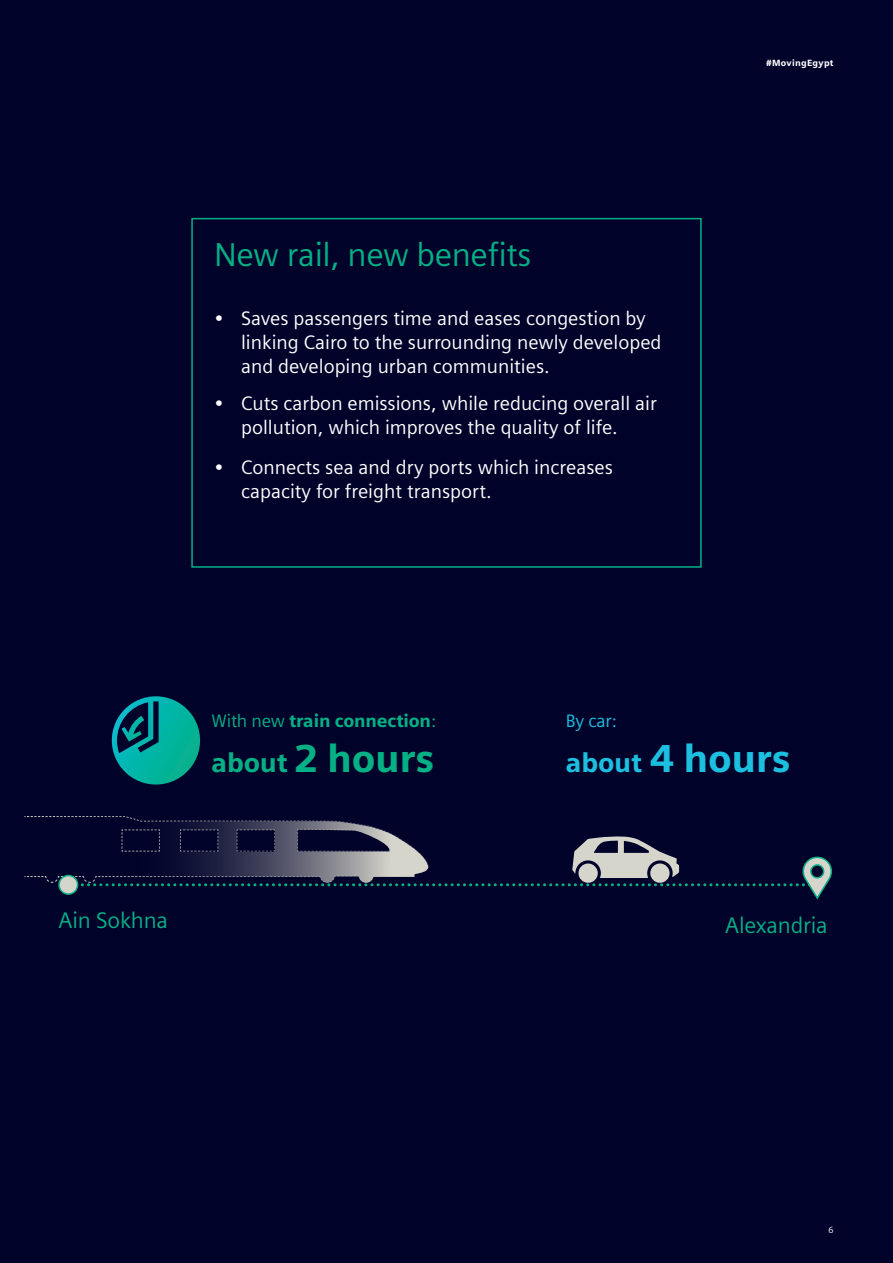
<style>
.page{position:relative;width:893px;height:1263px;background:#00022a}
.page>*{position:absolute;margin:0;border:0;box-sizing:border-box;transform-origin:0 0}
._02__Headline_30pt_1{font:900 39px "Siemens Sans";letter-spacing:-.01em;color:#05b085}
._02__Headline_30pt_1-2{font:900 39px "Siemens Sans";letter-spacing:-.01em;color:#1cbfdf}
._02__Headline_30pt_1-3{font:33px "Siemens Sans";letter-spacing:-.01em;color:#05b085}
._02__Headline_30pt_1-4{font:22.5px "Siemens Sans";letter-spacing:-.01em;color:#05b085}
.t1{font:19.5px/23.9px "Siemens Sans";color:#fff}
._02__Headline_30pt_1-5{font:900 18px "Siemens Sans";letter-spacing:-.01em;color:#05b085}
._02__Headline_30pt_1-6{font:18px "Siemens Sans";color:#1cbfdf}
._00__Header_6pt_130{font:900 9px "Siemens Sans";letter-spacing:.03em;color:#fff}
._00__Footer_6pt_130{font:9px "Siemens Sans";color:#fff}
.s1{font-weight:400}
.s2{font-size:27px}
</style>
<div class="page">
<div style="left:191px;top:218px;width:511px;height:350px;border:2px solid #05b085"></div>
<svg style="left:112px;top:696px;width:88px;height:88px"></svg>
<svg style="left:24px;top:816px;width:808px;height:84px"></svg>
<div style="left:59px;top:875px;width:19px;height:19px;background:#d6d5cc;border-radius:50%"></div>
<div style="left:58px;top:875px;width:20px;height:20px;border:2px solid #05b085;border-radius:50%"></div>
<p class="_02__Headline_30pt_1-3" style="left:214px;top:236px;width:319px">New rail, new benefits</p>
<p class="t1" style="left:241px;top:307px;width:422px;text-indent:-27px">• Saves passengers time and eases congestion by linking Cairo to the surrounding newly developed and developing urban communities.</p>
<p class="t1" style="left:241px;top:392px;width:417px;text-indent:-27px">• Cuts carbon emissions, while reducing overall air pollution, which improves the quality of life.</p>
<p class="t1" style="left:241px;top:456px;width:373px;text-indent:-27px">• Connects sea and dry ports which increases capacity for freight transport.</p>
<p class="_00__Header_6pt_130" style="left:766px;top:58px;width:69px">#MovingEgypt</p>
<p class="_02__Headline_30pt_1-5" style="left:211px;top:709px;width:226px"><span class="s1">With new</span> train connection<span class="s1">:</span></p>
<p class="_02__Headline_30pt_1-6" style="left:566px;top:710px;width:52px">By car:</p>
<p class="_02__Headline_30pt_1" style="left:211px;top:735px;width:225px"><span class="s2">about</span> 2 hours</p>
<p class="_02__Headline_30pt_1-2" style="left:566px;top:735px;width:227px"><span class="s2">about</span> 4 hours</p>
<p class="_02__Headline_30pt_1-4" style="left:59px;top:907px;width:111px">Ain Sokhna</p>
<p class="_02__Headline_30pt_1-4" style="left:725px;top:913px;width:104px">Alexandria</p>
<p class="_00__Footer_6pt_130" style="left:828px;top:1225px;width:6px">6</p>
</div>
